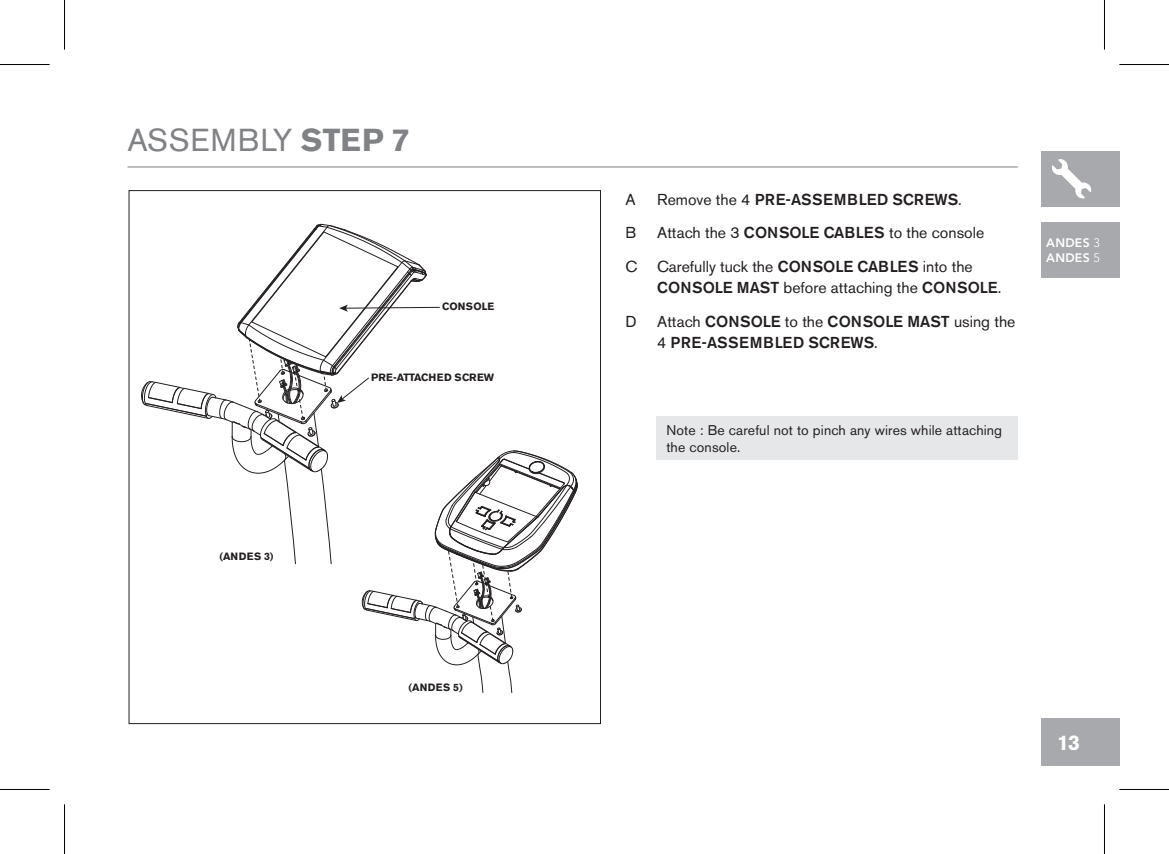
<style>
.page{position:relative;width:1169px;height:854px;background:#fff}
.page>*{position:absolute;margin:0;border:0;box-sizing:border-box;transform-origin:0 0}
.t1{font:31.5px "Akzidenz Grotesk BE";letter-spacing:.02em;color:#808285}
.t2{font:700 31.5px "Akzidenz Grotesk BE";color:#808285}
.t3{font:700 21px "Akzidenz Grotesk BE";color:#fff}
.t4{font:15.75px/21px "Akzidenz Grotesk BE";color:#231f20}
.t5{font:500 15.75px/21px "Akzidenz Grotesk BE";letter-spacing:.02em;color:#231f20}
.t6{font:14px/17.5px "Akzidenz Grotesk BE";letter-spacing:.01em;color:#231f20}
.t7{font:800 12.25px/14.7px "Avenir";letter-spacing:.02em;color:#fff}
.t8{font:700 10.5px "Akzidenz Grotesk BE";color:#231f20}
.s1{font-weight:700}
.s2{font-weight:400}
.s3{font-weight:500}
.s4{font-weight:300}
</style>
<div class="page">
<div style="left:1041px;top:718px;width:79px;height:47px;background:#a8a9ad"></div>
<div style="left:1041px;top:151px;width:79px;height:55px;background:#a8a9ad"></div>
<svg style="left:1052px;top:159px;width:39px;height:40px"></svg>
<hr style="left:127px;top:166px;width:890px;height:1px;background:#7e7b7b">
<div style="left:1041px;top:222px;width:79px;height:55px;background:#a8a9ad"></div>
<svg style="left:141px;top:224px;width:437px;height:469px"></svg>
<div style="left:656px;top:416px;width:361px;height:44px;background:#e6e7e9"></div>
<hr style="left:0;top:64px;width:50px;height:1px;background:#000">
<hr style="left:1119px;top:64px;width:49px;height:1px;background:#000">
<hr style="left:0;top:789px;width:50px;height:1px;background:#000">
<hr style="left:1119px;top:789px;width:49px;height:1px;background:#000">
<hr style="left:64px;top:0;width:1px;height:50px;background:#000">
<hr style="left:64px;top:804px;width:1px;height:49px;background:#000">
<hr style="left:1104px;top:0;width:1px;height:50px;background:#000">
<hr style="left:1104px;top:804px;width:1px;height:49px;background:#000">
<h1 class="t1" style="left:127px;top:121px;width:191px">ASSEMBLY <span class="s1">STEP</span></h1>
<h1 class="t2" style="left:392px;top:122px;width:19px">7</h1>
<p class="t8" style="left:442px;top:300px;width:53px">CONSOLE</p>
<p class="t8" style="left:219px;top:550px;width:56px">(ANDES 3)</p>
<p class="t8" style="left:371px;top:371px;width:124px">PRE-ATTACHED SCREW</p>
<p class="t8" style="left:408px;top:681px;width:56px">(ANDES 5)</p>
<p class="t4" style="left:625px;top:189px;width:12px">A</p>
<p class="t5" style="left:657px;top:189px;width:306px"><span class="s2">Remove the 4</span> PRE-ASSEMBLED SCREWS<span class="s2">.</span></p>
<p class="t4" style="left:625px;top:222px;width:12px">B</p>
<p class="t4" style="left:657px;top:222px;width:329px">Attach the 3 <span class="s3">CONSOLE CABLES</span> to the console</p>
<p class="t4" style="left:625px;top:256px;width:13px">C</p>
<p class="t4" style="left:657px;top:256px;width:345px">Carefully tuck the <span class="s3">CONSOLE CABLES</span> into the<br><span class="s3">CONSOLE MAST</span> before attaching the <span class="s3">CONSOLE</span>.</p>
<p class="t4" style="left:625px;top:311px;width:6px">D</p>
<p class="t5" style="left:657px;top:310px;width:360px"><span class="s2">Attach</span> CONSOLE <span class="s2">to the</span> CONSOLE MAST <span class="s2">using the<br>4</span> PRE-ASSEMBLED SCREWS<span class="s2">.</span></p>
<p class="t6" style="left:666px;top:421px;width:337px">Note : Be careful not to pinch any wires while attaching the console.</p>
<p class="t7" style="left:1046px;top:236px;width:55px">ANDES <span class="s4">3<br></span>ANDES <span class="s4">5</span></p>
<h2 class="t3" style="left:1057px;top:730px;width:24px">13</h2>
</div>
